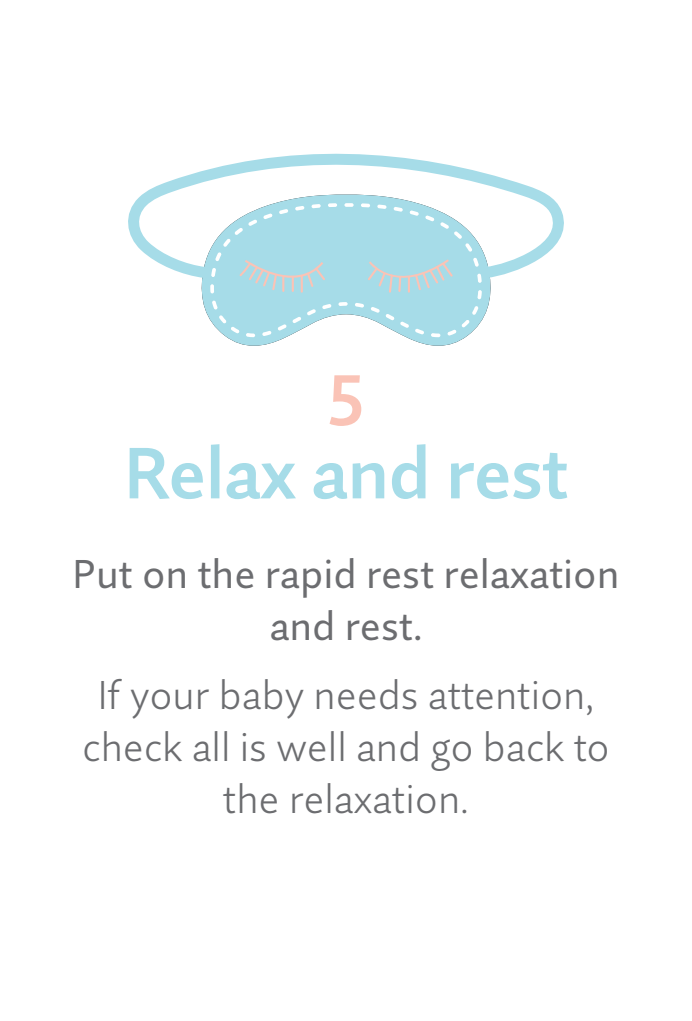
<style>
.page{position:relative;width:692px;height:1021px;background:#fff}
.page>*{position:absolute;margin:0;border:0;box-sizing:border-box;transform-origin:0 0}
.t1{font:600 72px "Quire Sans Pro";color:#a6dce8}
.t2{font:600 72px "Quire Sans Pro";color:#fac3b6}
.t3{font:300 40px/52px "Quire Sans Pro";letter-spacing:.015em;color:#6c6d70;text-align:center}
.t4{font:40px/52px "Quire Sans Pro";letter-spacing:.015em;color:#6c6d70;text-align:center}
</style>
<div class="page">
<svg style="left:201px;top:285px;width:290px;height:61px;fill:#a6dce8"></svg>
<svg style="left:431px;top:333px;width:9px;height:4px"></svg>
<svg style="left:246px;top:333px;width:9px;height:4px"></svg>
<svg style="left:262px;top:330px;width:9px;height:6px"></svg>
<svg style="left:415px;top:328px;width:9px;height:6px"></svg>
<svg style="left:400px;top:321px;width:9px;height:7px"></svg>
<svg style="left:219px;top:315px;width:20px;height:18px"></svg>
<svg style="left:277px;top:316px;width:24px;height:14px"></svg>
<svg style="left:307px;top:309px;width:9px;height:6px"></svg>
<svg style="left:447px;top:306px;width:31px;height:29px"></svg>
<svg style="left:370px;top:307px;width:24px;height:13px"></svg>
<svg style="left:212px;top:300px;width:6px;height:9px"></svg>
<svg style="left:322px;top:304px;width:9px;height:5px"></svg>
<svg style="left:355px;top:303px;width:9px;height:4px"></svg>
<svg style="left:338px;top:302px;width:9px;height:4px"></svg>
<svg style="left:477px;top:290px;width:5px;height:9px"></svg>
<svg style="left:210px;top:285px;width:127px;height:9px"></svg>
<svg style="left:368px;top:285px;width:85px;height:9px"></svg>
<svg style="left:128px;top:153px;width:436px;height:132px"></svg>
<h1 class="t2" style="left:328px;top:341px;width:36px">5</h1>
<h1 class="t1" style="left:124px;top:427px;width:445px">Relax and rest</h1>
<p class="t4" style="left:73px;top:547px;width:548px">Put on the rapid rest relaxation and rest.</p>
<p class="t3" style="left:83px;top:668px;width:528px">If your baby needs attention, check all is well and go back to the relaxation.</p>
</div>
